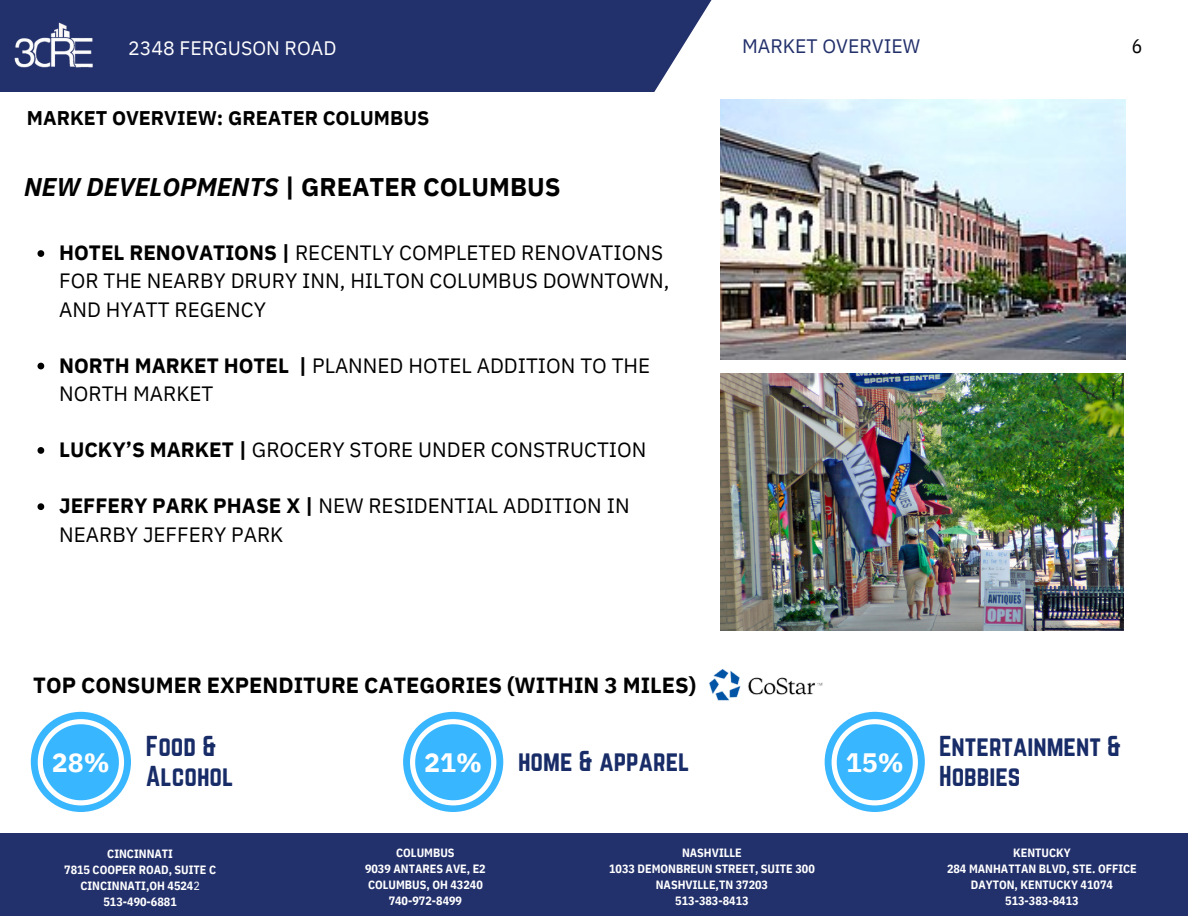
<style>
.page{position:relative;width:1188px;height:918px;background:#fff}
.page>*{position:absolute;margin:0;border:0;box-sizing:border-box;transform-origin:0 0}
.t1{font:700 26.55px "IBM Plex Sans";color:#fff}
.t2{font:700 25.5px "IBM Plex Sans";color:#000}
.t3{font:25.2px/29.2px "Norwester";color:#182c68}
.t4{font:700 21.9px "IBM Plex Sans";color:#000}
.t5{font:20.7px/28.2px "IBM Plex Sans";color:#000}
.t6{font:700 19.8px "IBM Plex Sans";color:#000}
.t7{font:19.5px "IBM Plex Sans";color:#fff}
.t8{font:19.5px "IBM Plex Sans";color:#22306b}
.t9{font:19.5px "IBM Plex Sans Cond";color:#000}
.t10{font:700 12px/16px "IBM Plex Sans Cond";color:#fff;text-align:center}
.s1{font-style:italic}
.s2{font-weight:700}
.s3{font-weight:400}
</style>
<div class="page">
<div style="left:0;top:0;width:1188px;height:92px;background:#22306b"></div>
<div style="left:654px;top:0;width:534px;height:92px;background:#fff"></div>
<img style="left:14px;top:23px;width:79px;height:45px">
<div style="left:0;top:833px;width:1188px;height:83px;background:#22306b"></div>
<svg style="left:31px;top:712px;width:100px;height:100px"></svg>
<svg style="left:403px;top:712px;width:100px;height:100px"></svg>
<svg style="left:825px;top:712px;width:100px;height:100px"></svg>
<img style="left:709px;top:669px;width:114px;height:32px">
<img style="left:721px;top:99px;width:405px;height:260px">
<img style="left:721px;top:373px;width:403px;height:258px">
<svg style="left:38px;top:250px;width:6px;height:7px"></svg>
<svg style="left:38px;top:363px;width:6px;height:6px"></svg>
<svg style="left:38px;top:447px;width:6px;height:7px"></svg>
<svg style="left:38px;top:503px;width:6px;height:7px"></svg>
<h6 class="t7" style="left:128px;top:35px;width:210px">2348 FERGUSON ROAD</h6>
<h6 class="t8" style="left:742px;top:33px;width:180px">MARKET OVERVIEW</h6>
<p class="t9" style="left:1132px;top:33px;width:12px">6</p>
<h2 class="t6" style="left:27px;top:105px;width:404px">MARKET OVERVIEW: GREATER COLUMBUS</h2>
<h3 class="t2" style="left:24px;top:170px;width:538px"><span class="s1">NEW DEVELOPMENTS</span> | GREATER COLUMBUS</h3>
<p class="t5" style="left:59px;top:238px;width:612px"><span class="s2">HOTEL RENOVATIONS |</span> RECENTLY COMPLETED RENOVATIONS<br>FOR THE NEARBY DRURY INN, HILTON COLUMBUS DOWNTOWN,<br>AND HYATT REGENCY</p>
<h2 class="t5" style="left:59px;top:351px;width:593px"><span class="s2">NORTH MARKET HOTEL |</span> PLANNED HOTEL ADDITION TO THE<br>NORTH MARKET</h2>
<h3 class="t5" style="left:59px;top:435px;width:589px"><span class="s2">LUCKY’S MARKET |</span> GROCERY STORE UNDER CONSTRUCTION</h3>
<p class="t5" style="left:59px;top:492px;width:572px"><span class="s2">JEFFERY PARK PHASE X |</span> NEW RESIDENTIAL ADDITION IN<br>NEARBY JEFFERY PARK</p>
<p class="t4" style="left:33px;top:670px;width:664px">TOP CONSUMER EXPENDITURE CATEGORIES (WITHIN 3 MILES)</p>
<p class="t1" style="left:52px;top:744px;width:59px">28%</p>
<p class="t3" style="left:146px;top:732px;width:89px">Food &amp;<br>Alcohol</p>
<p class="t10" style="left:107px;top:845px;width:67px">CINCINNATI</p>
<h4 class="t10" style="left:64px;top:861px;width:153px">7815 COOPER ROAD, SUITE C<br>CINCINNATI,OH 4524<span class="s3">2</span></h4>
<h1 class="t10" style="left:103px;top:893px;width:75px">513-490-6881</h1>
<p class="t1" style="left:424px;top:744px;width:59px">21%</p>
<p class="t3" style="left:518px;top:746px;width:173px">home &amp; apparel</p>
<p class="t1" style="left:846px;top:744px;width:59px">15%</p>
<h5 class="t10" style="left:396px;top:844px;width:60px">COLUMBUS</h5>
<h5 class="t10" style="left:365px;top:860px;width:122px;text-align:left">9039 ANTARES AVE, E2<br>COLUMBUS, OH 43240</h5>
<h5 class="t10" style="left:389px;top:892px;width:75px">740-972-8499</h5>
<h5 class="t10" style="left:682px;top:844px;width:61px">NASHVILLE</h5>
<p class="t10" style="left:609px;top:860px;width:207px">1033 DEMONBREUN STREET, SUITE 300<br>NASHVILLE,TN 37203</p>
<p class="t10" style="left:675px;top:892px;width:75px">513-383-8413</p>
<p class="t3" style="left:939px;top:732px;width:184px">Entertainment &amp;<br>Hobbies</p>
<p class="t10" style="left:1013px;top:844px;width:59px">KENTUCKY</p>
<h4 class="t10" style="left:947px;top:860px;width:191px">284 MANHATTAN BLVD, STE. OFFICE<br>DAYTON, KENTUCKY 41074</h4>
<p class="t10" style="left:1005px;top:892px;width:75px">513-383-8413</p>
</div>
